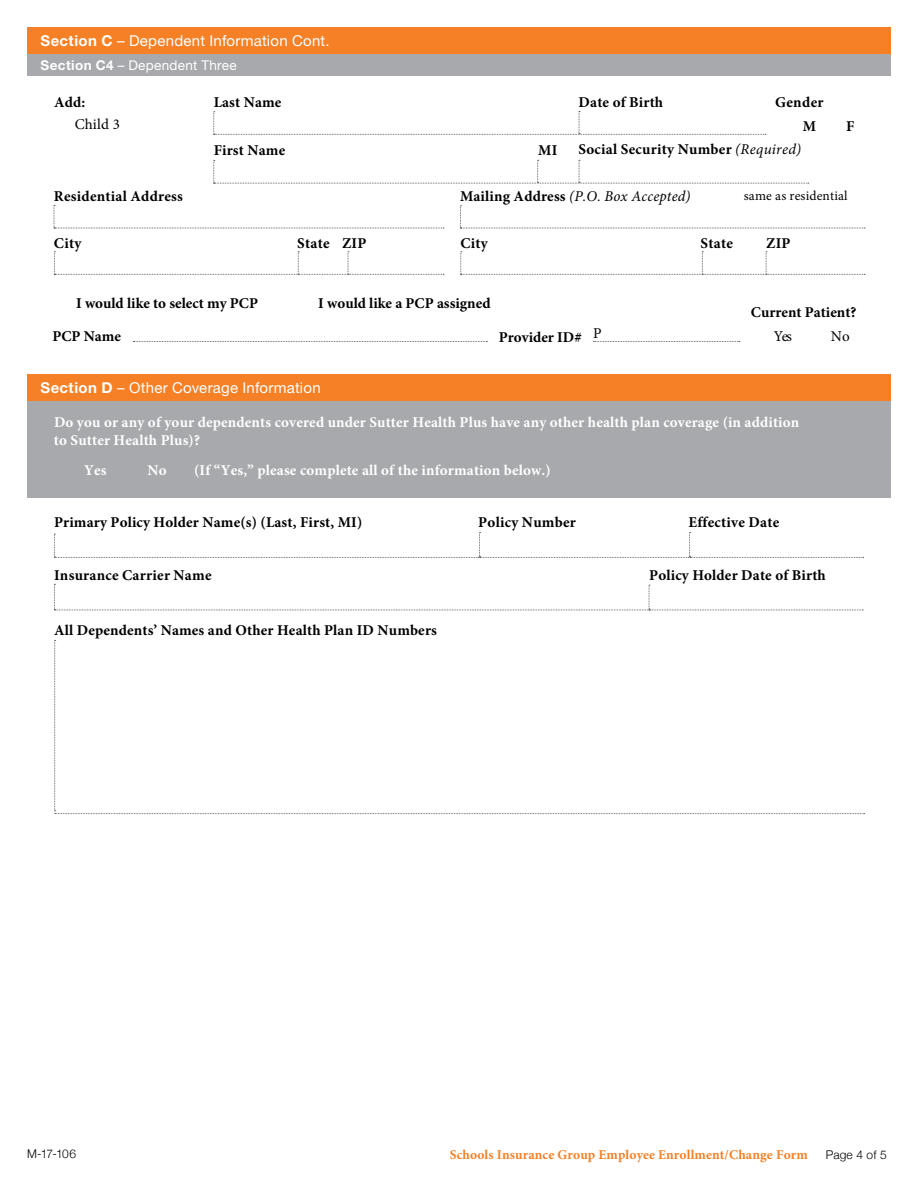
<style>
.page{position:relative;width:918px;height:1188px;background:#fff}
.page>*{position:absolute;margin:0;border:0;box-sizing:border-box;transform-origin:0 0}
.Bulleted_Body{font:700 15px "Minion Pro";letter-spacing:.01em;color:#000}
.Bulleted_Body-2{font:700 15px/18px "Minion Pro";letter-spacing:.01em;color:#fff}
.Bulleted_Body-3{font:700 15px "Minion Pro";letter-spacing:.01em;color:#000101}
.Bulleted_Body-4{font:15px "Helvetica Neue LT Std";letter-spacing:.015em;color:#fff}
.Bulleted_Body-5{font:italic 15px "Minion Pro";letter-spacing:.01em;color:#000}
.Bulleted_Body-6{font:15px "Minion Pro";letter-spacing:.01em;color:#000}
.Header_1{font:15px "Minion Pro";color:#000}
.t1{font:700 13.5px "Minion Pro";letter-spacing:.01em;color:#f58025}
.Bulleted_Body-7{font:13.5px "Helvetica Neue LT Std";letter-spacing:.02em;color:#fff}
.Bulleted_Body-8{font:13.5px "Minion Pro";letter-spacing:.01em;color:#000}
.t2{font:300 12px "Helvetica Neue";letter-spacing:.01em;color:#000}
.s1{font-weight:700}
.s2{font-weight:400;font-style:italic}
.s3{font-weight:700;font-style:normal}
</style>
<div class="page">
<div style="left:27px;top:54px;width:864px;height:22px;background:#a7a9ac"></div>
<svg style="left:54px;top:205px;width:390px;height:24px"></svg>
<svg style="left:460px;top:251px;width:405px;height:24px"></svg>
<svg style="left:54px;top:251px;width:390px;height:24px"></svg>
<svg style="left:213px;top:111px;width:553px;height:24px"></svg>
<svg style="left:460px;top:205px;width:405px;height:24px"></svg>
<svg style="left:213px;top:160px;width:596px;height:24px"></svg>
<svg style="left:593px;top:341px;width:147px;height:1px"></svg>
<svg style="left:133px;top:341px;width:354px;height:1px"></svg>
<div style="left:27px;top:27px;width:864px;height:27px;background:#f58025"></div>
<div style="left:27px;top:401px;width:864px;height:96px;background:#a7a9ac"></div>
<svg style="left:54px;top:532px;width:810px;height:26px"></svg>
<svg style="left:54px;top:584px;width:809px;height:27px"></svg>
<svg style="left:54px;top:640px;width:811px;height:174px"></svg>
<div style="left:27px;top:374px;width:864px;height:27px;background:#f58025"></div>
<p class="Bulleted_Body-4" style="left:40px;top:32px;width:291px"><span class="s1">Section C</span> – Dependent Information Cont.</p>
<p class="Bulleted_Body-7" style="left:40px;top:57px;width:198px"><span class="s1">Section C4</span> – Dependent Three</p>
<p class="Bulleted_Body" style="left:54px;top:92px;width:33px">Add:</p>
<p class="Bulleted_Body" style="left:579px;top:92px;width:86px">Date of Birth</p>
<p class="Bulleted_Body" style="left:775px;top:92px;width:50px">Gender</p>
<p class="Bulleted_Body" style="left:803px;top:116px;width:15px">M</p>
<p class="Bulleted_Body" style="left:579px;top:139px;width:224px">Social Security Number <span class="s2">(Required)</span></p>
<p class="Bulleted_Body" style="left:214px;top:92px;width:69px">Last Name</p>
<p class="Bulleted_Body" style="left:214px;top:140px;width:73px">First Name</p>
<p class="Bulleted_Body" style="left:538px;top:140px;width:21px">MI</p>
<p class="Bulleted_Body-6" style="left:75px;top:114px;width:47px">Child 3</p>
<p class="Bulleted_Body" style="left:846px;top:116px;width:10px">F</p>
<p class="Bulleted_Body-5" style="left:460px;top:185px;width:232px"><span class="s3">Mailing Address</span> (P.O. Box Accepted)</p>
<p class="Bulleted_Body-8" style="left:744px;top:187px;width:105px">same as residential</p>
<p class="Bulleted_Body" style="left:54px;top:185px;width:131px">Residential Address</p>
<p class="Bulleted_Body" style="left:54px;top:232px;width:29px">City</p>
<p class="Bulleted_Body" style="left:297px;top:232px;width:71px">State ZIP</p>
<p class="Bulleted_Body" style="left:460px;top:232px;width:29px">City</p>
<p class="Bulleted_Body" style="left:700px;top:232px;width:34px">State</p>
<p class="Bulleted_Body" style="left:766px;top:232px;width:26px">ZIP</p>
<p class="Bulleted_Body" style="left:76px;top:292px;width:183px">I would like to select my PCP</p>
<p class="Bulleted_Body" style="left:52px;top:325px;width:70px">PCP Name</p>
<p class="Bulleted_Body" style="left:499px;top:326px;width:84px">Provider ID#</p>
<p class="Bulleted_Body" style="left:318px;top:292px;width:174px">I would like a PCP assigned</p>
<p class="Header_1" style="left:593px;top:323px;width:10px">P</p>
<p class="Bulleted_Body-4" style="left:40px;top:379px;width:282px"><span class="s1">Section D</span> – Other Coverage Information</p>
<p class="Bulleted_Body" style="left:751px;top:301px;width:107px">Current Patient?</p>
<p class="Bulleted_Body-6" style="left:774px;top:327px;width:20px">Yes</p>
<p class="Bulleted_Body-6" style="left:831px;top:327px;width:20px">No</p>
<p class="Bulleted_Body-2" style="left:54px;top:413px;width:747px">Do you or any of your dependents covered under Sutter Health Plus have any other health plan coverage (in addition to Sutter Health Plus)?</p>
<p class="Bulleted_Body-2" style="left:84px;top:461px;width:24px">Yes</p>
<p class="Bulleted_Body-2" style="left:148px;top:461px;width:21px">No</p>
<p class="Bulleted_Body-2" style="left:194px;top:461px;width:358px">(If “Yes,” please complete all of the information below.)</p>
<p class="Bulleted_Body-3" style="left:478px;top:511px;width:99px">Policy Number</p>
<p class="Bulleted_Body-3" style="left:649px;top:564px;width:178px">Policy Holder Date of Birth</p>
<p class="Bulleted_Body-3" style="left:54px;top:511px;width:310px">Primary Policy Holder Name(s) (Last, First, MI)</p>
<p class="Bulleted_Body-3" style="left:689px;top:511px;width:92px">Effective Date</p>
<p class="Bulleted_Body-3" style="left:54px;top:564px;width:159px">Insurance Carrier Name</p>
<p class="Bulleted_Body-3" style="left:54px;top:620px;width:384px">All Dependents’ Names and Other Health Plan ID Numbers</p>
<p class="t2" style="left:27px;top:1144px;width:51px">M-17-106</p>
<p class="t1" style="left:450px;top:1145px;width:359px">Schools Insurance Group Employee Enrollment/Change Form</p>
<p class="t2" style="left:826px;top:1145px;width:63px">Page 4 of 5</p>
</div>
